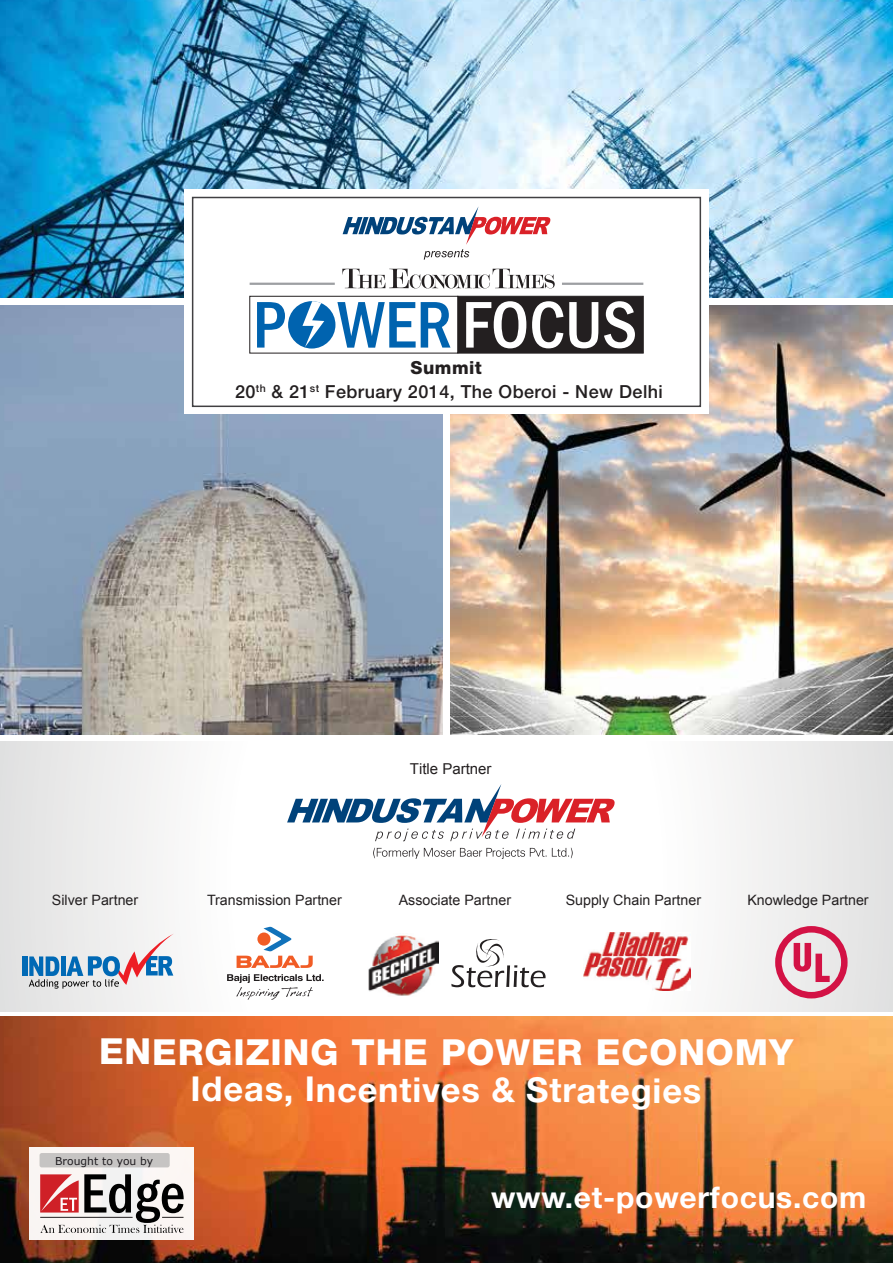
<style>
.page{position:relative;width:893px;height:1263px;background:#fff}
.page>*{position:absolute;margin:0;border:0;box-sizing:border-box;transform-origin:0 0}
.t1{font:800 36px "Helvetica Neue LT Std";letter-spacing:.025em;color:#fff}
.t2{font:700 34.35px "Helvetica Neue LT Std";letter-spacing:.02em;color:#fff}
.t3{font:700 30px "Helvetica Neue LT Std";letter-spacing:.025em;color:#fff}
.t4{font:500 18px "Helvetica Neue LT Std";letter-spacing:.025em;color:#231f20}
.t5{font:800 18px "Helvetica Neue LT Std";letter-spacing:.025em;color:#231f20}
.t6{font:15px "Arial";color:#231f20}
.t7{font:14.25px "Arial";color:#231f20}
.t8{font:10.8px "Verdana";color:#1f1c20}
</style>
<div class="page">
<img style="left:0;top:1016px;width:893px;height:247px">
<img style="left:0;top:0;width:893px;height:735px">
<div style="left:0;top:298px;width:893px;height:6px;background:#fff"></div>
<div style="left:443px;top:304px;width:7px;height:670px;background:#fff"></div>
<div style="left:184px;top:190px;width:525px;height:224px;background:#fff"></div>
<div style="left:192px;top:197px;width:509px;height:210px;border:2px solid #414042"></div>
<div style="left:30px;top:1147px;width:164px;height:92px;background:#faf5f3"></div>
<div style="left:40px;top:1153px;width:130px;height:14px;background:#c6c4c3;border-radius:2px"></div>
<svg style="left:40px;top:1174px;width:144px;height:59px"></svg>
<div style="left:457px;top:296px;width:187px;height:57px;background:#231f20;border:1px solid #231f20"></div>
<div style="left:249px;top:296px;width:209px;height:57px;background:#fff;border:1px solid #231f20"></div>
<hr style="left:250px;top:283px;width:85px;height:2px;background:#9d9fa2">
<svg style="left:342px;top:269px;width:213px;height:19px"></svg>
<hr style="left:562px;top:283px;width:81px;height:2px;background:#9d9fa2">
<svg style="left:466px;top:301px;width:60px;height:47px"></svg>
<svg style="left:532px;top:301px;width:31px;height:47px"></svg>
<svg style="left:569px;top:302px;width:29px;height:46px"></svg>
<svg style="left:604px;top:301px;width:31px;height:47px"></svg>
<svg style="left:257px;top:302px;width:28px;height:46px"></svg>
<svg style="left:337px;top:302px;width:113px;height:46px"></svg>
<div style="left:288px;top:301px;width:47px;height:48px;background:#0063af;border-radius:50%"></div>
<svg style="left:302px;top:301px;width:22px;height:46px"></svg>
<svg style="left:343px;top:207px;width:207px;height:53px"></svg>
<svg style="left:0;top:741px;width:893px;height:270px"></svg>
<svg style="left:287px;top:784px;width:328px;height:57px"></svg>
<svg style="left:373px;top:848px;width:200px;height:11px"></svg>
<svg style="left:237px;top:927px;width:76px;height:41px"></svg>
<svg style="left:227px;top:974px;width:97px;height:26px"></svg>
<svg style="left:775px;top:926px;width:73px;height:72px;background:#e29aad"></svg>
<img style="left:367px;top:934px;width:71px;height:64px">
<img style="left:583px;top:932px;width:108px;height:58px">
<div style="left:22px;top:956px;width:5px;height:20px;background:#0069b5"></div>
<svg style="left:29px;top:933px;width:145px;height:56px"></svg>
<svg style="left:451px;top:938px;width:95px;height:49px"></svg>
<p class="t5" style="left:411px;top:357px;width:73px">Summit</p>
<p class="t4" style="left:235px;top:381px;width:429px">20<sup>th</sup> &amp; 21<sup>st</sup> February 2014, The Oberoi - New Delhi</p>
<p class="t6" style="left:410px;top:759px;width:83px">Title Partner</p>
<p class="t7" style="left:52px;top:891px;width:88px">Silver Partner</p>
<p class="t7" style="left:207px;top:891px;width:136px">Transmission Partner</p>
<p class="t7" style="left:399px;top:891px;width:114px">Associate Partner</p>
<p class="t7" style="left:566px;top:891px;width:137px">Supply Chain Partner</p>
<p class="t7" style="left:747px;top:891px;width:123px">Knowledge Partner</p>
<h1 class="t1" style="left:99px;top:1030px;width:695px">ENERGIZING THE POWER ECONOMY</h1>
<h2 class="t2" style="left:191px;top:1068px;width:512px">Ideas, Incentives &amp; Strategies</h2>
<p class="t8" style="left:55px;top:1153px;width:99px">Brought to you by</p>
<h3 class="t3" style="left:491px;top:1179px;width:377px">www.et-powerfocus.com</h3>
</div>
